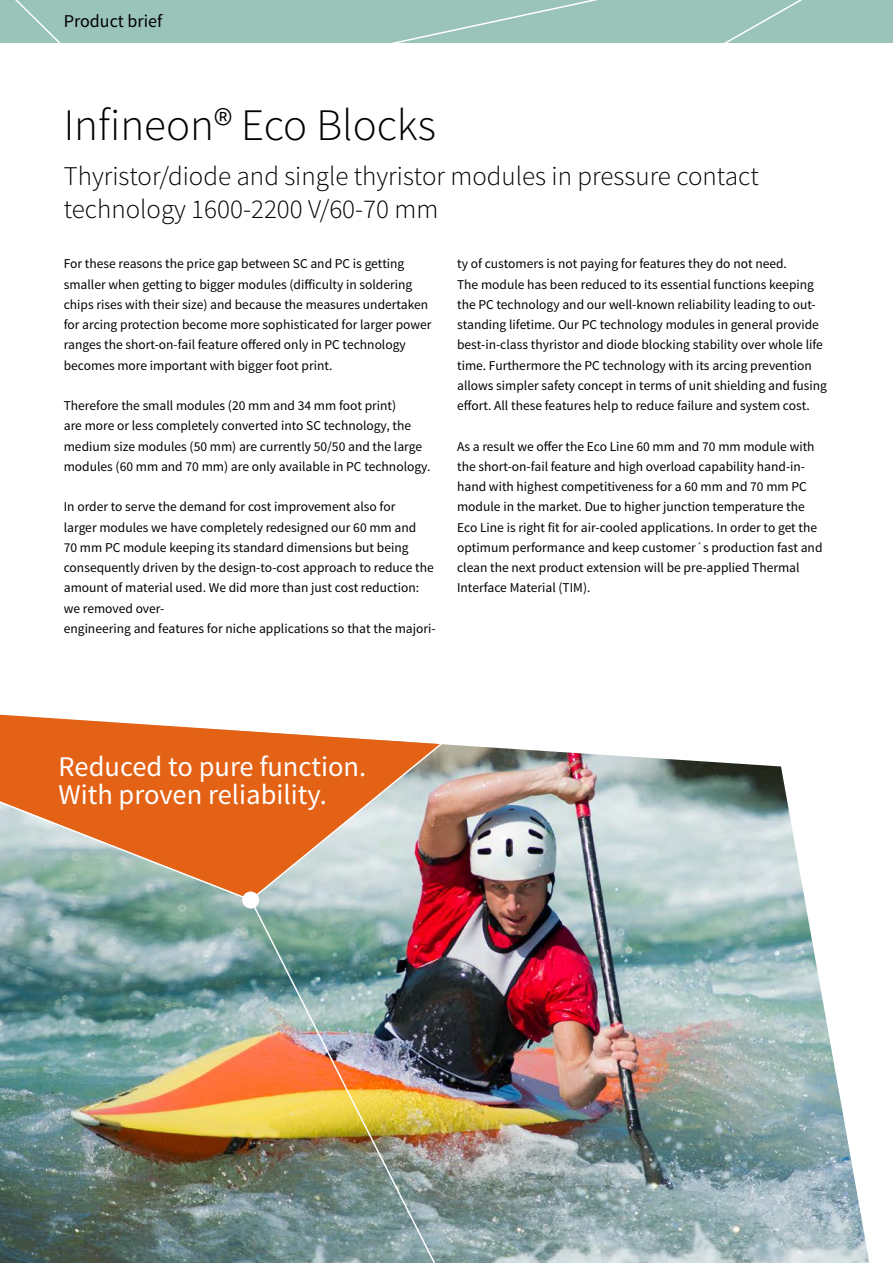
<style>
.page{position:relative;width:893px;height:1263px;background:#fff}
.page>*{position:absolute;margin:0;border:0;box-sizing:border-box;transform-origin:0 0}
.t1{font:300 45px "Source Sans Pro";color:#000}
.t2{font:28.5px/28.5px "Source Sans Pro";color:#fff}
.t3{font:300 27px/32.4px "Source Sans Pro";color:#000}
.t4{font:18px "Source Sans Pro";color:#000}
.t5{font:13.5px/20.2px "Source Sans Pro";color:#000}
</style>
<div class="page">
<div style="left:0;top:0;width:893px;height:43px;background:#9ac3ba"></div>
<svg style="left:15px;top:0;width:46px;height:43px"></svg>
<svg style="left:391px;top:0;width:206px;height:43px"></svg>
<svg style="left:724px;top:0;width:78px;height:43px"></svg>
<img style="left:0;top:745px;width:869px;height:518px">
<svg style="left:0;top:715px;width:249px;height:72px;background:#e6732f"></svg>
<svg style="left:0;top:787px;width:249px;height:122px;background:#c28e64"></svg>
<img style="left:249px;top:731px;width:212px;height:532px">
<h3 class="t4" style="left:64px;top:10px;width:100px">Product brief</h3>
<h1 class="t1" style="left:64px;top:98px;width:374px">Infineon® Eco Blocks</h1>
<h3 class="t3" style="left:64px;top:160px;width:696px">Thyristor/diode and single thyristor modules in pressure contact technology 1600-2200 V/60-70 mm</h3>
<p class="t5" style="left:64px;top:254px;width:369px">For these reasons the price gap between SC and PC is getting smaller when getting to bigger modules (difficulty in soldering chips rises with their size) and because the measures undertaken for arcing protection become more sophisticated for larger power ranges the short-on-fail feature offered only in PC technology becomes more important with bigger foot print.</p>
<p class="t5" style="left:64px;top:396px;width:368px">Therefore the small modules (20 mm and 34 mm foot print)<br>are more or less completely converted into SC technology, the medium size modules (50 mm) are currently 50/50 and the large modules (60 mm and 70 mm) are only available in PC technology.</p>
<p class="t5" style="left:64px;top:497px;width:373px">In order to serve the demand for cost improvement also for<br>larger modules we have completely redesigned our 60 mm and<br>70 mm PC module keeping its standard dimensions but being consequently driven by the design-to-cost approach to reduce the amount of material used. We did more than just cost reduction: we removed over-<br>engineering and features for niche applications so that the majori-</p>
<p class="t5" style="left:457px;top:254px;width:371px">ty of customers is not paying for features they do not need.<br>The module has been reduced to its essential functions keeping the PC technology and our well-known reliability leading to out&shy;standing lifetime. Our PC technology modules in general provide best-in-class thyristor and diode blocking stability over whole life time. Furthermore the PC technology with its arcing prevention allows simpler safety concept in terms of unit shielding and fusing effort. All these features help to reduce failure and system cost.</p>
<p class="t5" style="left:457px;top:436px;width:367px">As a result we offer the Eco Line 60 mm and 70 mm module with the short-on-fail feature and high overload capability hand-in&shy;hand with highest competitiveness for a 60 mm and 70 mm PC module in the market. Due to higher junction temperature the Eco Line is right fit for air-cooled applications. In order to get the optimum performance and keep customer´s production fast and clean the next product extension will be pre-applied Thermal Interface Material (TIM).</p>
<h2 class="t2" style="left:58px;top:752px;width:309px">Reduced to pure function.<br>With proven reliability.</h2>
</div>
